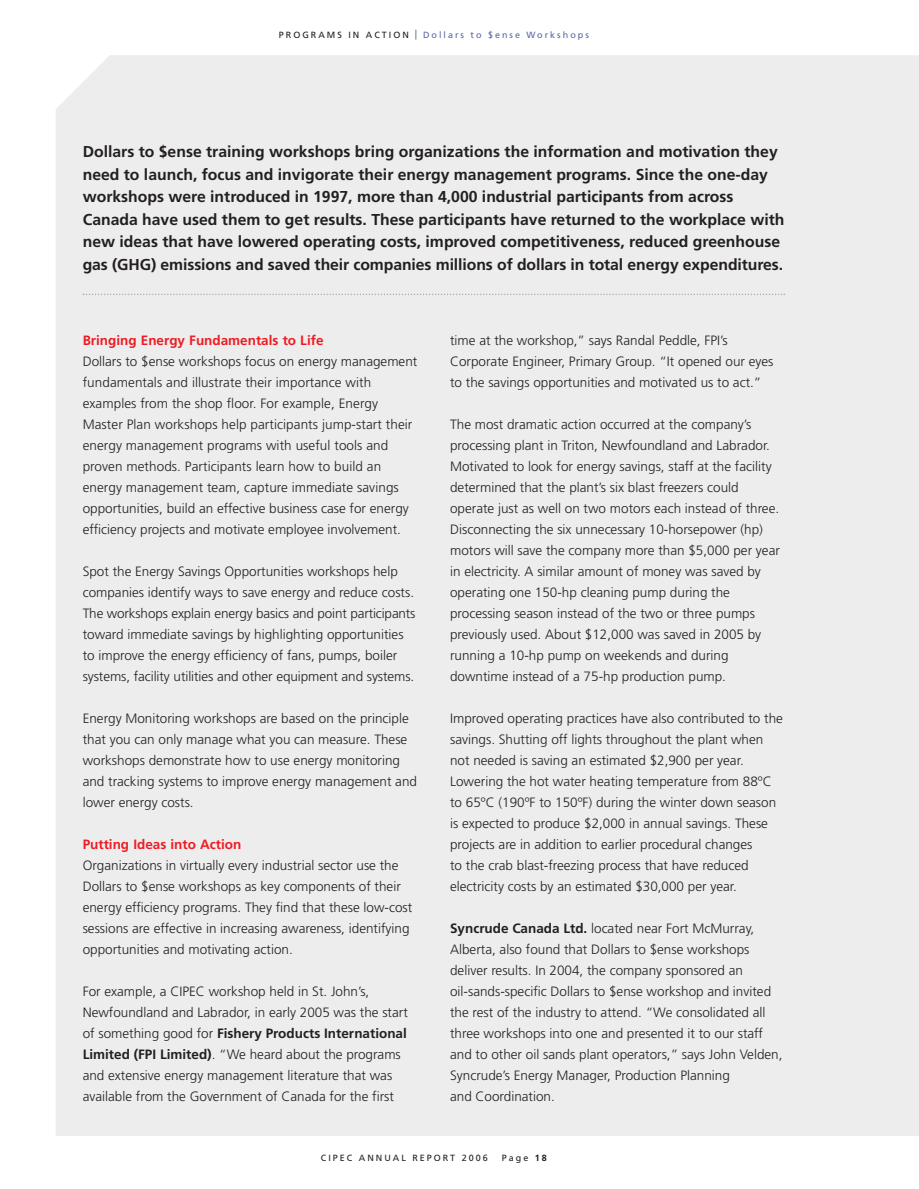
<style>
.page{position:relative;width:919px;height:1189px;background:#fff}
.page>*{position:absolute;margin:0;border:0;box-sizing:border-box;transform-origin:0 0}
.t1{font:700 15.75px/22.5px "Frutiger";color:#231f20}
.t2{font:300 13.5px/21px "Frutiger";color:#231f20}
.t3{font:700 13.5px "Frutiger";color:#ed1c24}
.t4{font:9px "Frutiger";letter-spacing:.22em;color:#231f20}
.t5{font:9px "Frutiger";letter-spacing:.22em;color:#5866a8}
.s1{font-weight:700}
</style>
<div class="page">
<div style="left:56px;top:29px;width:863px;height:1107px;background:#ededee"></div>
<p class="t4" style="left:279px;top:31px;width:131px">PROGRAMS IN ACTION</p>
<p class="t5" style="left:423px;top:31px;width:167px">Dollars to $ense Workshops</p>
<p class="t1" style="left:83px;top:141px;width:703px">Dollars to $ense training workshops bring organizations the information and motivation they need to launch, focus and invigorate their energy management programs. Since the one-day workshops were introduced in 1997, more than 4,000 industrial participants from across Canada have used them to get results. These participants have returned to the workplace with new ideas that have lowered operating costs, improved competitiveness, reduced greenhouse gas (GHG) emissions and saved their companies millions of dollars in total energy expenditures.</p>
<p class="t3" style="left:83px;top:334px;width:242px">Bringing Energy Fundamentals to Life</p>
<p class="t2" style="left:83px;top:351px;width:336px">Dollars to $ense workshops focus on energy management fundamentals and illustrate their importance with examples from the shop floor. For example, Energy Master Plan workshops help participants jump-start their energy management programs with useful tools and proven methods. Participants learn how to build an energy management team, capture immediate savings opportunities, build an effective business case for energy efficiency projects and motivate employee involvement.</p>
<p class="t2" style="left:83px;top:561px;width:334px">Spot the Energy Savings Opportunities workshops help companies identify ways to save energy and reduce costs.<br>The workshops explain energy basics and point participants toward immediate savings by highlighting opportunities to improve the energy efficiency of fans, pumps, boiler systems, facility utilities and other equipment and systems.</p>
<p class="t2" style="left:83px;top:708px;width:336px">Energy Monitoring workshops are based on the principle that you can only manage what you can measure. These workshops demonstrate how to use energy monitoring and tracking systems to improve energy management and lower energy costs.</p>
<p class="t3" style="left:83px;top:838px;width:160px">Putting Ideas into Action</p>
<p class="t2" style="left:83px;top:855px;width:331px">Organizations in virtually every industrial sector use the Dollars to $ense workshops as key components of their energy efficiency programs. They find that these low-cost sessions are effective in increasing awareness, identifying opportunities and motivating action.</p>
<p class="t2" style="left:83px;top:981px;width:327px">For example, a CIPEC workshop held in St. John’s, Newfoundland and Labrador, in early 2005 was the start of something good for <span class="s1">Fishery Products International Limited (FPI Limited)</span>. “We heard about the programs and extensive energy management literature that was available from the Government of Canada for the first</p>
<p class="t2" style="left:450px;top:330px;width:325px">time at the workshop,” says Randal Peddle, FPI’s<br>Corporate Engineer, Primary Group. “It opened our eyes to the savings opportunities and motivated us to act.”</p>
<p class="t2" style="left:450px;top:414px;width:331px">The most dramatic action occurred at the company’s processing plant in Triton, Newfoundland and Labrador.<br>Motivated to look for energy savings, staff at the facility determined that the plant’s six blast freezers could operate just as well on two motors each instead of three.<br>Disconnecting the six unnecessary 10-horsepower (hp) motors will save the company more than $5,000 per year in electricity. A similar amount of money was saved by operating one 150-hp cleaning pump during the processing season instead of the two or three pumps previously used. About $12,000 was saved in 2005 by running a 10-hp pump on weekends and during downtime instead of a 75-hp production pump.</p>
<p class="t2" style="left:450px;top:708px;width:334px">Improved operating practices have also contributed to the savings. Shutting off lights throughout the plant when not needed is saving an estimated $2,900 per year.<br>Lowering the hot water heating temperature from 88ºC to 65ºC (190ºF to 150ºF) during the winter down season is expected to produce $2,000 in annual savings. These projects are in addition to earlier procedural changes<br>to the crab blast-freezing process that have reduced electricity costs by an estimated $30,000 per year.</p>
<p class="t2" style="left:450px;top:918px;width:334px"><span class="s1">Syncrude Canada Ltd.</span> located near Fort McMurray, Alberta, also found that Dollars to $ense workshops deliver results. In 2004, the company sponsored an oil-sands-specific Dollars to $ense workshop and invited the rest of the industry to attend. “We consolidated all three workshops into one and presented it to our staff and to other oil sands plant operators,” says John Velden, Syncrude’s Energy Manager, Production Planning<br>and Coordination.</p>
<p class="t4" style="left:321px;top:1154px;width:168px">CIPEC ANNUAL REPORT 2006</p>
<p class="t4" style="left:502px;top:1154px;width:47px">Page <span class="s1">18</span></p>
</div>
